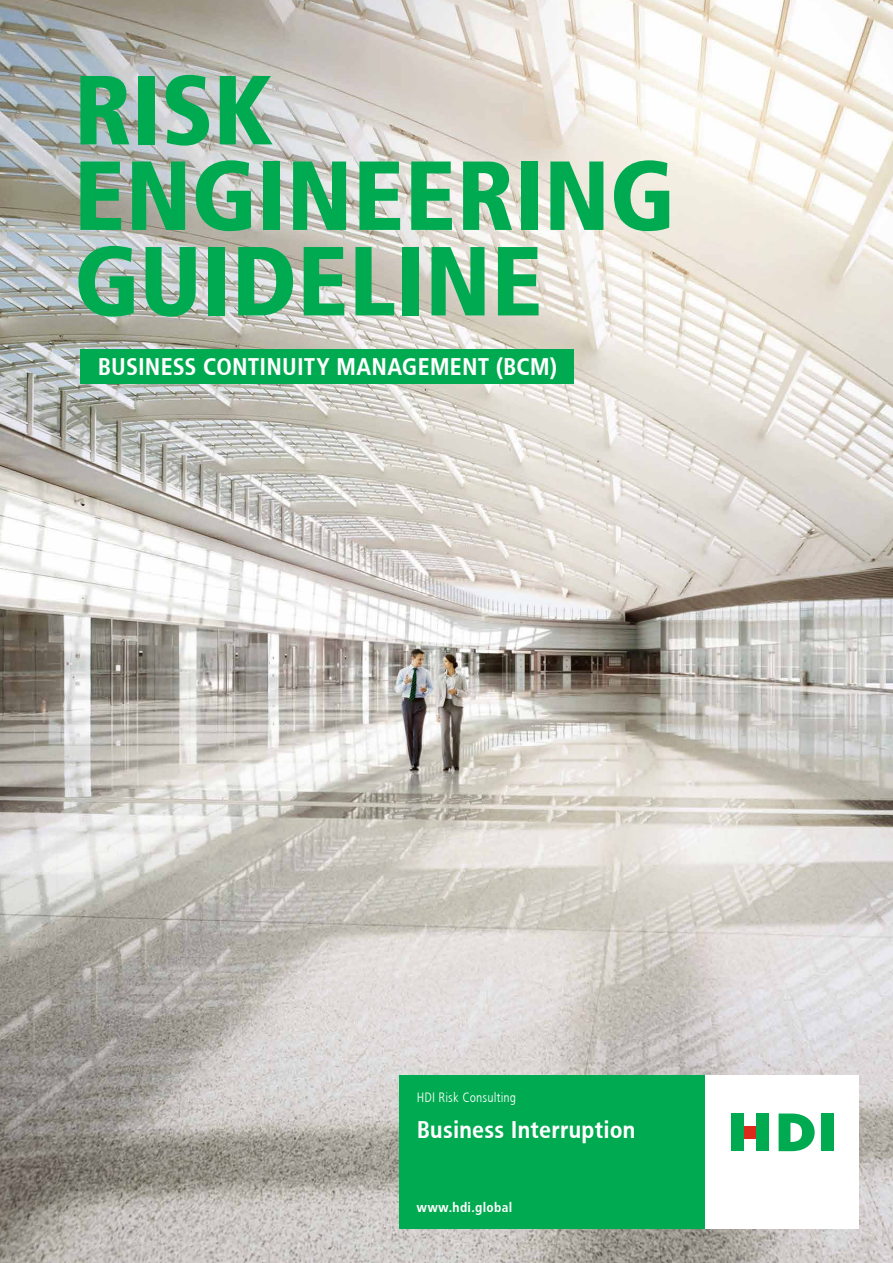
<style>
.page{position:relative;width:893px;height:1263px;background:#fff}
.page>*{position:absolute;margin:0;border:0;box-sizing:border-box;transform-origin:0 0}
.t1{font:97.95px/85.5px "HDI Gerling Sans Cond Black";letter-spacing:.005em;color:#00aa50}
.t2{font:24px "HDI Gerling Sans Cond Bold";letter-spacing:.01em;color:#fff}
.t3{font:13.5px "HDI Gerling Sans Cond Light";letter-spacing:.01em;color:#fff}
.t4{font:13.5px "HDI Gerling Sans Cond Bold";letter-spacing:.025em;color:#fff}
</style>
<div class="page">
<img style="left:0;top:0;width:893px;height:1263px">
<div style="left:400px;top:1076px;width:306px;height:153px;background:#00aa50"></div>
<div style="left:81px;top:350px;width:493px;height:34px;background:#00aa50"></div>
<div style="left:706px;top:1076px;width:153px;height:153px;background:#fff"></div>
<div style="left:743px;top:1126px;width:13px;height:12px;background:#dd2a1b"></div>
<svg style="left:779px;top:1113px;width:36px;height:38px"></svg>
<div style="left:821px;top:1113px;width:13px;height:38px;background:#00aa50"></div>
<div style="left:756px;top:1113px;width:13px;height:38px;background:#00aa50"></div>
<div style="left:731px;top:1113px;width:12px;height:38px;background:#00aa50"></div>
<h1 class="t1" style="left:74px;top:68px;width:602px">RISK<br>ENGINEERING<br>GUIDELINE</h1>
<p class="t2" style="left:98px;top:353px;width:461px">BUSINESS CONTINUITY MANAGEMENT (BCM)</p>
<p class="t3" style="left:417px;top:1090px;width:101px">HDI Risk Consulting</p>
<p class="t2" style="left:417px;top:1116px;width:220px">Business Interruption</p>
<p class="t4" style="left:417px;top:1199px;width:97px">www.hdi.global</p>
</div>
